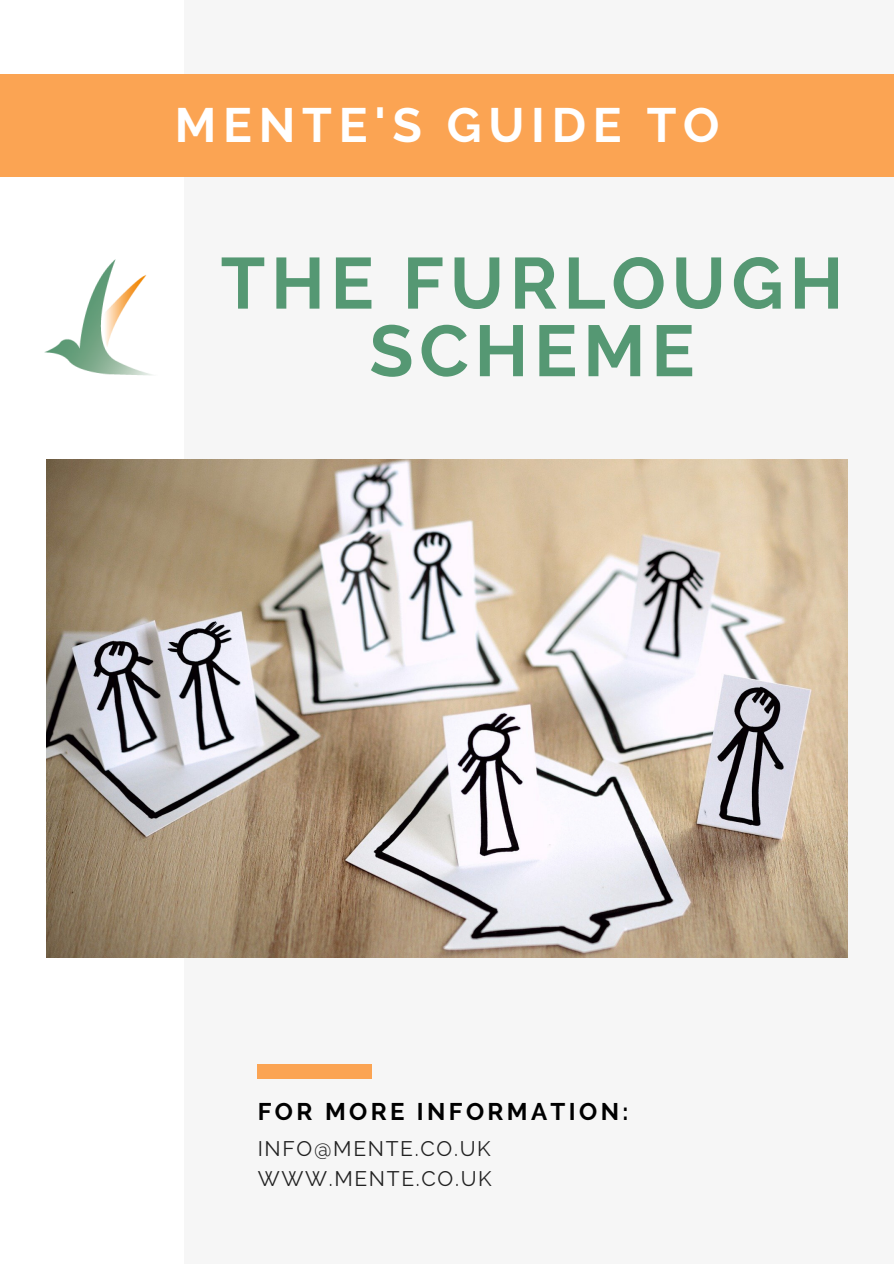
<style>
.page{position:relative;width:894px;height:1264px;background:#fff}
.page>*{position:absolute;margin:0;border:0;box-sizing:border-box;transform-origin:0 0}
.t1{font:700 72px/67.5px "Raleway";letter-spacing:.08em;color:#559873;text-align:center}
.t2{font:700 48px "Raleway";letter-spacing:.14em;color:#fff}
.t3{font:700 24px "Raleway";letter-spacing:.14em;color:#000}
.t4{font:21px/29.2px "Raleway";letter-spacing:.08em;color:#222}
</style>
<div class="page">
<div style="left:0;top:0;width:893px;height:1263px;background:#f6f6f6"></div>
<div style="left:0;top:0;width:184px;height:1263px;background:#fff"></div>
<img style="left:47px;top:460px;width:800px;height:497px">
<div style="left:257px;top:1064px;width:115px;height:14px;background:#fba453"></div>
<div style="left:0;top:74px;width:893px;height:103px;background:#fba453"></div>
<img style="left:44px;top:259px;width:108px;height:117px">
<h2 class="t2" style="left:175px;top:97px;width:546px">MENTE'S GUIDE TO</h2>
<h1 class="t1" style="left:220px;top:249px;width:624px">THE FURLOUGH<br>SCHEME</h1>
<p class="t3" style="left:258px;top:1097px;width:372px">FOR MORE INFORMATION:</p>
<p class="t4" style="left:257px;top:1134px;width:235px">INFO@MENTE.CO.UK<br>WWW.MENTE.CO.UK</p>
</div>
